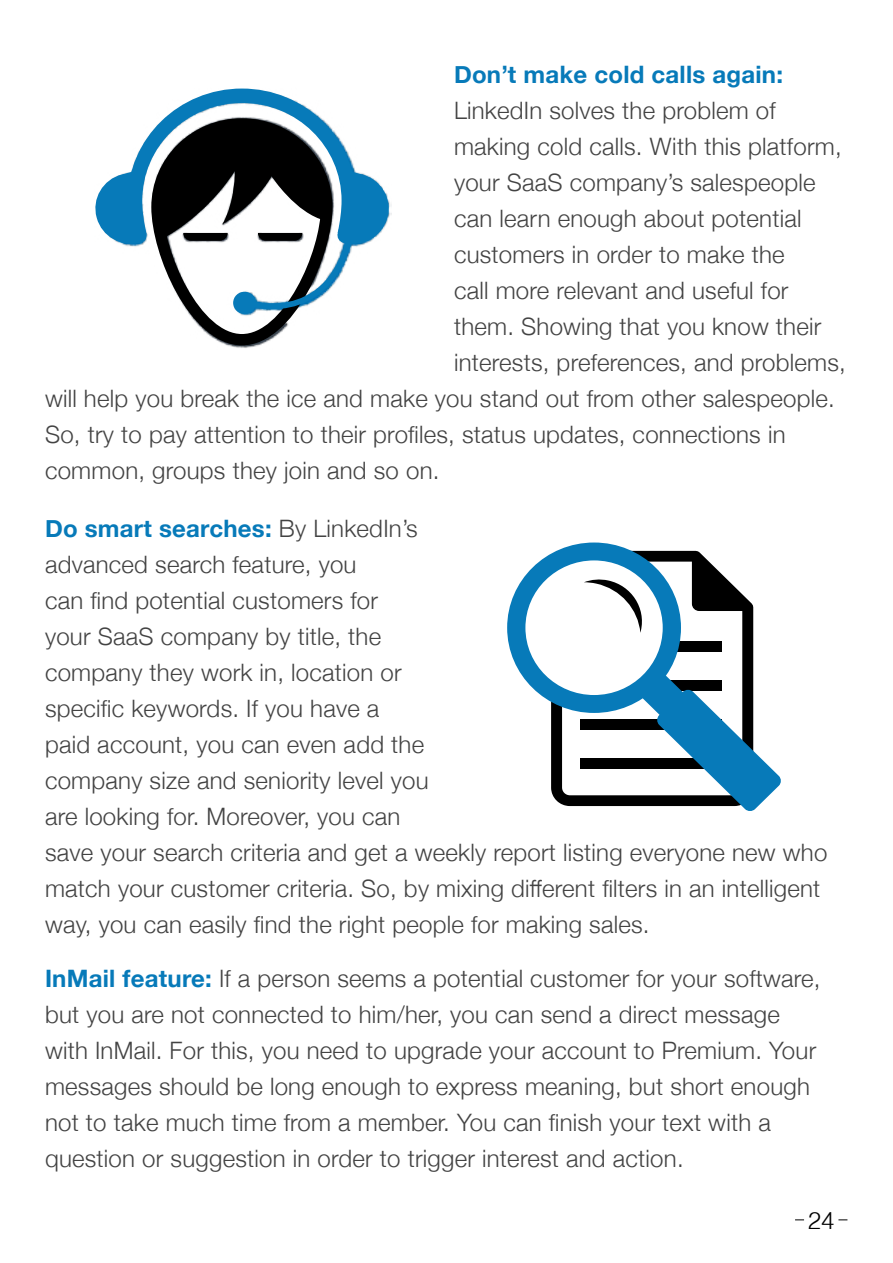
<style>
.page{position:relative;width:893px;height:1263px;background:#fff}
.page>*{position:absolute;margin:0;border:0;box-sizing:border-box;transform-origin:0 0}
.t1{font:300 24px/36px "Helvetica Neue";letter-spacing:.01em;color:#434343}
.t2{font:700 24px "Helvetica Neue";letter-spacing:.01em;color:#077ab9}
.t3{font:300 24px "Helvetica";color:#000}
.s1{font-weight:700;color:#077ab9}
</style>
<div class="page">
<img style="left:201px;top:328px;width:85px;height:20px">
<div style="left:151px;top:118px;width:181px;height:227px;border:11px solid #000;border-radius:84px"></div>
<svg style="left:95px;top:88px;width:297px;height:240px"></svg>
<div style="left:233px;top:292px;width:23px;height:22px;background:#077ab9;border-radius:50%"></div>
<svg style="left:546px;top:550px;width:208px;height:257px"></svg>
<svg style="left:692px;top:556px;width:56px;height:55px"></svg>
<div style="left:669px;top:642px;width:53px;height:10px;background:#000"></div>
<div style="left:580px;top:719px;width:142px;height:11px;background:#000"></div>
<div style="left:580px;top:758px;width:142px;height:11px;background:#000"></div>
<div style="left:507px;top:542px;width:174px;height:171px;border:18px solid #077ab9;border-radius:50%"></div>
<svg style="left:584px;top:579px;width:62px;height:54px"></svg>
<svg style="left:636px;top:669px;width:145px;height:142px"></svg>
<p class="t2" style="left:454px;top:56px;width:331px">Don’t make cold calls again:</p>
<p class="t1" style="left:454px;top:91px;width:323px">LinkedIn solves the problem of</p>
<p class="t1" style="left:454px;top:127px;width:389px">making cold calls. With this platform,</p>
<p class="t1" style="left:454px;top:163px;width:363px">your SaaS company’s salespeople</p>
<p class="t1" style="left:454px;top:199px;width:349px">can learn enough about potential</p>
<p class="t1" style="left:454px;top:235px;width:332px">customers in order to make the</p>
<p class="t1" style="left:454px;top:271px;width:336px">call more relevant and useful for</p>
<p class="t1" style="left:454px;top:307px;width:369px">them. Showing that you know their</p>
<p class="t1" style="left:454px;top:343px;width:393px">interests, preferences, and problems,</p>
<p class="t1" style="left:45px;top:379px;width:791px">will help you break the ice and make you stand out from other salespeople.</p>
<p class="t1" style="left:45px;top:415px;width:742px">So, try to pay attention to their profiles, status updates, connections in</p>
<p class="t1" style="left:45px;top:451px;width:396px">common, groups they join and so on.</p>
<p class="t1" style="left:45px;top:508px;width:784px"><span class="s1">Do smart searches:</span> By LinkedIn’s<br>advanced search feature, you<br>can find potential customers for<br>your SaaS company by title, the<br>company they work in, location or<br>specific keywords. If you have a<br>paid account, you can even add the<br>company size and seniority level you<br>are looking for. Moreover, you can<br>save your search criteria and get a weekly report listing everyone new who match your customer criteria. So, by mixing different filters in an intelligent way, you can easily find the right people for making sales.</p>
<p class="t1" style="left:45px;top:958px;width:777px"><span class="s1">InMail feature:</span> If a person seems a potential customer for your software, but you are not connected to him/her, you can send a direct message with InMail. For this, you need to upgrade your account to Premium. Your messages should be long enough to express meaning, but short enough not to take much time from a member. You can finish your text with a question or suggestion in order to trigger interest and action.</p>
<p class="t3" style="left:808px;top:1199px;width:28px">24</p>
</div>
